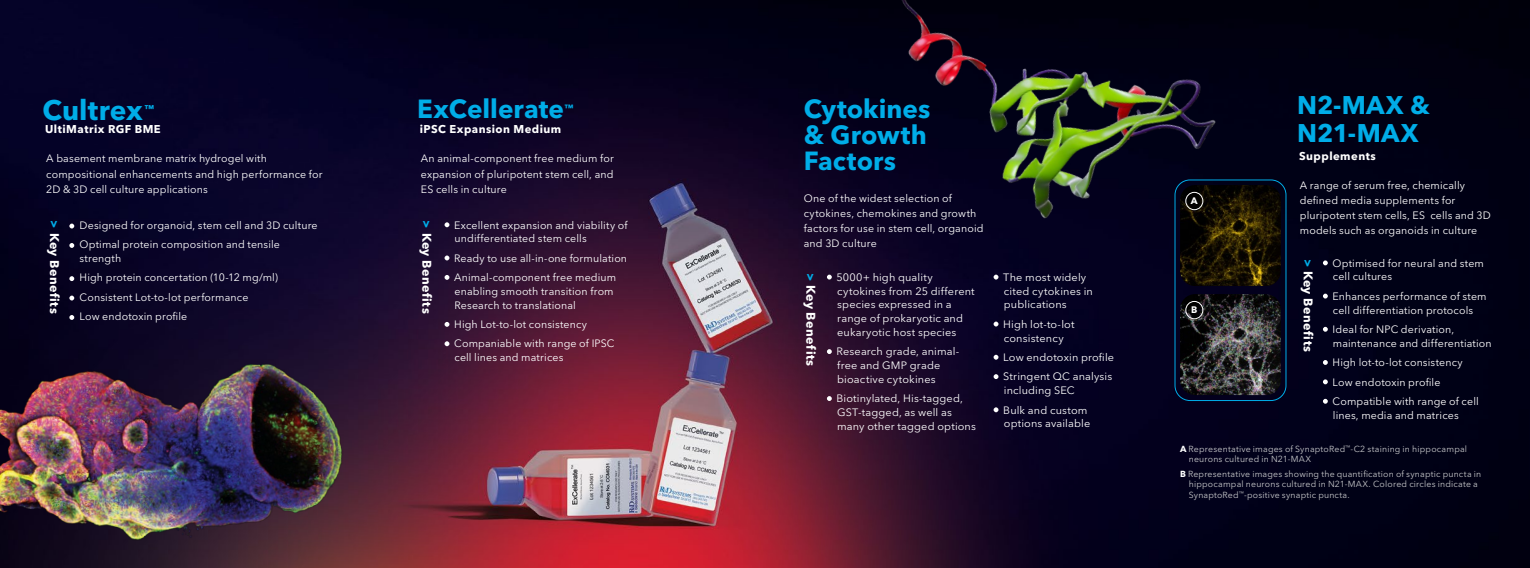
<style>
.page{position:relative;width:1530px;height:568px;background:#fff}
.page>*{position:absolute;margin:0;border:0;box-sizing:border-box;transform-origin:0 0}
.t1{font:700 28px "Avenir Next LT Pro";color:#00ade8}
.t2{font:700 26px/25.8px "Avenir Next LT Pro";color:#00ade8}
.t3{font:700 25.38px/28.1px "Avenir Next LT Pro";letter-spacing:.01em;color:#00ade8}
.t4{font:700 12.5px "Avenir Next LT Pro";letter-spacing:.04em;color:#fff}
.t5{font:700 11.25px "Avenir Next LT Pro";letter-spacing:.04em;color:#fff}
.t6{font:10.62px/13.8px "Avenir Next LT Pro";letter-spacing:.015em;color:#fff}
.t7{font:800 9.75px "Avenir Next LT Pro";color:#00ade8}
.t8{font:700 9.38px "Avenir Next LT Pro";color:#fff}
.t9{font:800 9.12px "Avenir Next LT Pro";color:#00ade8}
.t10{font:8.75px/10px "Avenir Next LT Pro";letter-spacing:.02em;color:#c7c8ca}
.s1{color:#00ade8}
.s2{font-weight:700;color:#fff}
</style>
<div class="page">
<img style="left:0;top:0;width:1530px;height:567px">
<div style="left:1175px;top:179px;width:111px;height:221px;border:1px solid #00ade8;border-radius:15px"></div>
<svg style="left:445px;top:222px;width:4px;height:5px"></svg>
<svg style="left:445px;top:255px;width:4px;height:5px"></svg>
<svg style="left:445px;top:274px;width:4px;height:5px"></svg>
<svg style="left:445px;top:321px;width:4px;height:5px"></svg>
<svg style="left:445px;top:341px;width:4px;height:5px"></svg>
<svg style="left:827px;top:276px;width:5px;height:3px"></svg>
<svg style="left:827px;top:349px;width:5px;height:4px"></svg>
<svg style="left:827px;top:395px;width:5px;height:5px"></svg>
<svg style="left:1323px;top:260px;width:5px;height:5px"></svg>
<svg style="left:1323px;top:293px;width:5px;height:5px"></svg>
<svg style="left:1323px;top:326px;width:5px;height:5px"></svg>
<svg style="left:1323px;top:359px;width:5px;height:5px"></svg>
<svg style="left:1323px;top:379px;width:5px;height:5px"></svg>
<svg style="left:1323px;top:398px;width:5px;height:5px"></svg>
<svg style="left:69px;top:223px;width:5px;height:5px"></svg>
<svg style="left:69px;top:243px;width:5px;height:4px"></svg>
<svg style="left:69px;top:276px;width:5px;height:5px"></svg>
<svg style="left:69px;top:295px;width:5px;height:5px"></svg>
<svg style="left:69px;top:314px;width:5px;height:5px"></svg>
<img style="left:810px;top:0;width:475px;height:276px">
<img style="left:1180px;top:294px;width:101px;height:100px">
<img style="left:1180px;top:185px;width:101px;height:101px">
<div style="left:1185px;top:192px;width:18px;height:18px;border:1px solid #fff;border-radius:50%"></div>
<div style="left:1185px;top:301px;width:18px;height:18px;border:1px solid #fff;border-radius:50%"></div>
<svg style="left:994px;top:274px;width:4px;height:5px"></svg>
<svg style="left:994px;top:321px;width:4px;height:5px"></svg>
<svg style="left:994px;top:354px;width:4px;height:5px"></svg>
<svg style="left:994px;top:374px;width:4px;height:4px"></svg>
<svg style="left:994px;top:407px;width:4px;height:5px"></svg>
<img style="left:0;top:332px;width:358px;height:235px">
<h1 class="t1" style="left:42px;top:92px;width:102px">Cultrex</h1>
<p class="t7" style="left:145px;top:102px;width:11px">™</p>
<p class="t5" style="left:45px;top:122px;width:117px">UltiMatrix RGF BME</p>
<p class="t6" style="left:46px;top:151px;width:278px;line-height:15px">A basement membrane matrix hydrogel with compositional enhancements and high performance for<br>2D &amp; 3D cell culture applications</p>
<p class="t4" style="left:62px;top:220px;width:95px;rotate:90deg"><span class="s1">&gt;</span> Key Benefits</p>
<p class="t6" style="left:80px;top:215px;width:240px;line-height:19.4px">Designed for organoid, stem cell and 3D culture<br>Optimal protein composition and tensile</p>
<p class="t6" style="left:79px;top:248px;width:200px;line-height:19.4px">strength<br>High protein concertation (10-12 mg/ml)<br>Consistent Lot-to-lot performance<br>Low endotoxin profile</p>
<h2 class="t2" style="left:417px;top:96px;width:148px">ExCellerate</h2>
<p class="t9" style="left:565px;top:102px;width:11px">™</p>
<h2 class="t2" style="left:804px;top:96px;width:128px">Cytokines &amp; Growth<br>Factors</h2>
<h3 class="t3" style="left:1297px;top:90px;width:134px">N2-MAX &amp;<br>N21-MAX</h3>
<p class="t5" style="left:420px;top:122px;width:143px">iPSC Expansion Medium</p>
<p class="t6" style="left:421px;top:152px;width:194px">An animal-component free medium for</p>
<p class="t5" style="left:1299px;top:149px;width:78px">Supplements</p>
<p class="t6" style="left:421px;top:166px;width:194px;line-height:15px">expansion of pluripotent stem cell, and<br>ES cells in culture</p>
<p class="t6" style="left:1300px;top:177px;width:193px;line-height:15px">A range of serum free, chemically defined media supplements for pluripotent stem cells, ES cells and 3D models such as organoids in culture</p>
<p class="t6" style="left:804px;top:190px;width:181px;line-height:15px">One of the widest selection of cytokines, chemokines and growth factors for use in stem cell, organoid and 3D culture</p>
<p class="t8" style="left:1191px;top:195px;width:8px">A</p>
<p class="t6" style="left:454px;top:218px;width:175px">Excellent expansion and viability of undifferentiated stem cells</p>
<p class="t6" style="left:454px;top:248px;width:174px;line-height:19.4px">Ready to use all-in-one formulation<br>Animal-component free medium</p>
<p class="t6" style="left:455px;top:284px;width:161px">enabling smooth transition from<br>Research to translational</p>
<p class="t6" style="left:454px;top:314px;width:162px;line-height:19.4px">High Lot-to-lot consistency<br>Companiable with range of IPSC</p>
<p class="t6" style="left:455px;top:350px;width:110px">cell lines and matrices</p>
<p class="t4" style="left:434px;top:220px;width:95px;rotate:90deg"><span class="s1">&gt;</span> Key Benefits</p>
<p class="t6" style="left:1333px;top:256px;width:153px">Optimised for neural and stem cell cultures</p>
<p class="t6" style="left:1333px;top:289px;width:156px">Enhances performance of stem cell differentiation protocols</p>
<p class="t6" style="left:1333px;top:322px;width:161px">Ideal for NPC derivation, maintenance and differentiation</p>
<p class="t6" style="left:1333px;top:352px;width:148px;line-height:19.4px">High lot-to-lot consistency<br>Low endotoxin profile<br>Compatible with range of cell</p>
<p class="t6" style="left:1333px;top:407px;width:127px">lines, media and matrices</p>
<p class="t4" style="left:1316px;top:258px;width:95px;rotate:90deg"><span class="s1">&gt;</span> Key Benefits</p>
<p class="t6" style="left:1003px;top:270px;width:91px">The most widely cited cytokines in publications</p>
<p class="t6" style="left:1003px;top:317px;width:73px">High lot-to-lot consistency</p>
<p class="t6" style="left:1003px;top:347px;width:112px;line-height:19.4px">Low endotoxin profile<br>Stringent QC analysis</p>
<p class="t6" style="left:1003px;top:380px;width:86px;line-height:19.4px">including SEC<br>Bulk and custom</p>
<p class="t6" style="left:1004px;top:416px;width:88px">options available</p>
<p class="t6" style="left:837px;top:270px;width:140px">5000+ high quality cytokines from 25 different species expressed in a range of prokaryotic and eukaryotic host species</p>
<p class="t6" style="left:837px;top:344px;width:124px">Research grade, animal&shy;free and GMP grade bioactive cytokines</p>
<p class="t6" style="left:837px;top:391px;width:141px">Biotinylated, His-tagged,<br>GST-tagged, as well as many other tagged options</p>
<p class="t4" style="left:819px;top:272px;width:95px;rotate:90deg"><span class="s1">&gt;</span> Key Benefits</p>
<p class="t8" style="left:1191px;top:304px;width:8px">B</p>
<p class="t10" style="left:1189px;top:443px;width:280px;text-indent:-9px"><span class="s2">A</span> Representative images of SynaptoRed<sup>™</sup>-C2 staining in hippocampal neurons cultured in N21-MAX</p>
<p class="t10" style="left:1189px;top:469px;width:294px;text-indent:-9px"><span class="s2">B</span> Representative images showing the quantification of synaptic puncta in hippocampal neurons cultured in N21-MAX. Colored circles indicate a<br>SynaptoRed<sup>™</sup>-positive synaptic puncta.</p>
</div>
